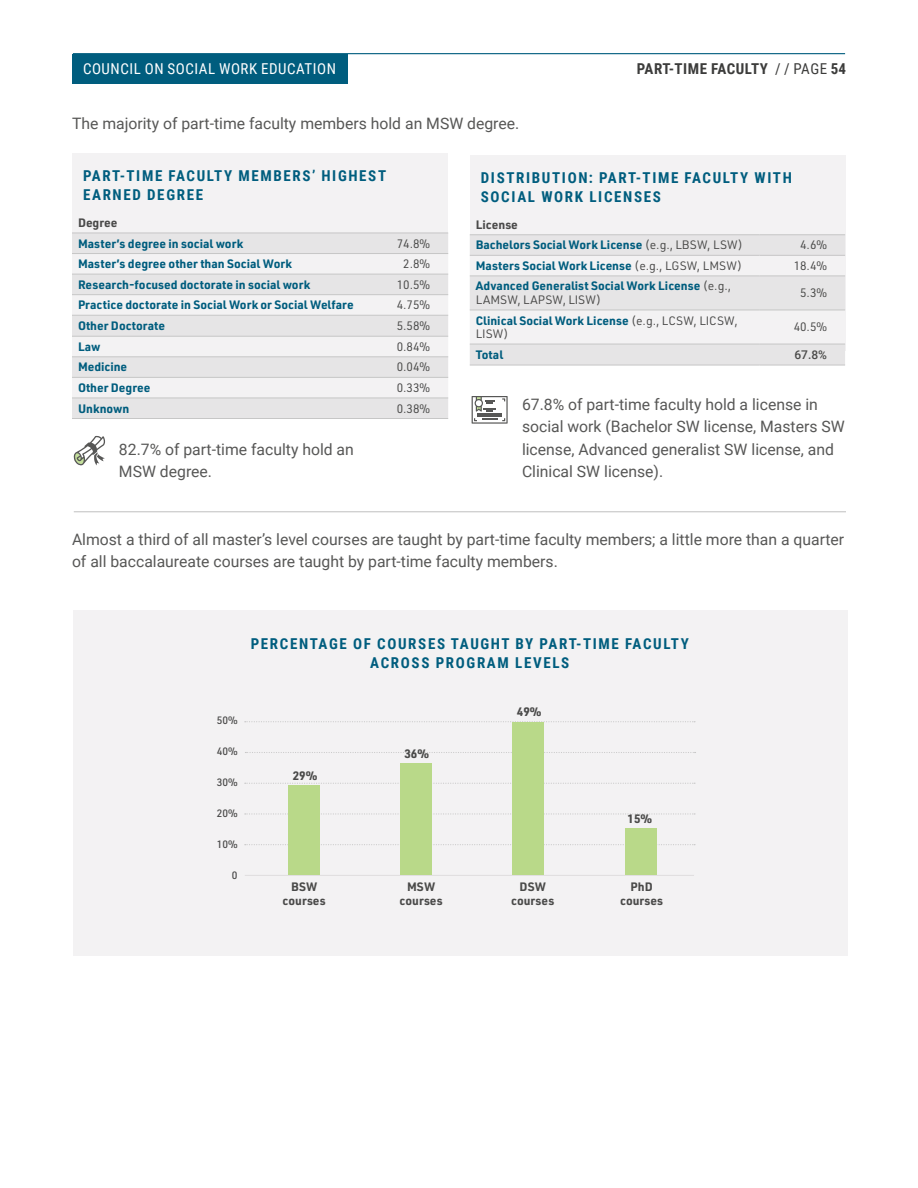
<style>
.page{position:relative;width:918px;height:1188px;background:#fff}
.page>*{position:absolute;margin:0;border:0;box-sizing:border-box;transform-origin:0 0}
.t1{font:15.75px/22.5px "Roboto";color:#575756}
.t2{font:700 15px/18.8px "Roboto Condensed";letter-spacing:.11em;color:#005d7e}
.t3{font:15px "Roboto Condensed";letter-spacing:.035em;color:#fff}
.t4{font:700 15px "Roboto Condensed";letter-spacing:.035em;color:#3c3c3b}
.t5{font:700 12px/13.5px "URWDIN";color:#005d7e}
.t6{font:12px "URWDIN";color:#4a4a49}
.t7{font:700 12px/13.5px "URWDIN";color:#4a4a49;text-align:center}
.t8{font:500 12px "Roboto";color:#4a4a49}
.t9{font:500 10.5px "URWDIN";color:#4a4a49}
.s1{font-weight:400}
.s2{color:#4a4a49}
.s3{font-weight:400;color:#4a4a49}
</style>
<div class="page">
<div style="left:72px;top:54px;width:275px;height:30px;background:#005d7e"></div>
<hr style="left:73px;top:53px;width:772px;height:1px;background:#005d7e">
<div style="left:72px;top:153px;width:375px;height:195px;background:#f3f2f3"></div>
<svg style="left:73px;top:436px;width:32px;height:30px"></svg>
<svg style="left:472px;top:396px;width:36px;height:28px"></svg>
<div style="left:72px;top:234px;width:376px;height:184px;background:#e6e5e6"></div>
<svg style="left:72px;top:254px;width:376px;height:144px"></svg>
<hr style="left:72px;top:233px;width:315px;height:1px;background:#c6c6c6">
<hr style="left:387px;top:233px;width:61px;height:1px;background:#c6c6c6">
<hr style="left:72px;top:253px;width:315px;height:1px;background:#c6c6c6">
<hr style="left:387px;top:253px;width:61px;height:1px;background:#c6c6c6">
<hr style="left:72px;top:274px;width:315px;height:1px;background:#c6c6c6">
<hr style="left:387px;top:274px;width:61px;height:1px;background:#c6c6c6">
<hr style="left:72px;top:294px;width:315px;height:1px;background:#c6c6c6">
<hr style="left:387px;top:294px;width:61px;height:1px;background:#c6c6c6">
<hr style="left:72px;top:315px;width:315px;height:1px;background:#c6c6c6">
<hr style="left:387px;top:315px;width:61px;height:1px;background:#c6c6c6">
<hr style="left:72px;top:336px;width:315px;height:1px;background:#c6c6c6">
<hr style="left:387px;top:336px;width:61px;height:1px;background:#c6c6c6">
<hr style="left:72px;top:356px;width:315px;height:1px;background:#c6c6c6">
<hr style="left:387px;top:356px;width:61px;height:1px;background:#c6c6c6">
<hr style="left:72px;top:377px;width:315px;height:1px;background:#c6c6c6">
<hr style="left:387px;top:377px;width:61px;height:1px;background:#c6c6c6">
<hr style="left:72px;top:398px;width:315px;height:1px;background:#c6c6c6">
<hr style="left:387px;top:398px;width:61px;height:1px;background:#c6c6c6">
<hr style="left:72px;top:418px;width:315px;height:1px;background:#c6c6c6">
<hr style="left:387px;top:418px;width:61px;height:1px;background:#c6c6c6">
<div style="left:470px;top:155px;width:375px;height:195px;background:#f3f2f3"></div>
<div style="left:470px;top:235px;width:375px;height:130px;background:#e6e5e6"></div>
<svg style="left:470px;top:256px;width:375px;height:88px"></svg>
<hr style="left:470px;top:234px;width:290px;height:1px;background:#c6c6c6">
<hr style="left:760px;top:234px;width:85px;height:1px;background:#c6c6c6">
<hr style="left:470px;top:255px;width:290px;height:1px;background:#c6c6c6">
<hr style="left:760px;top:255px;width:85px;height:1px;background:#c6c6c6">
<hr style="left:470px;top:276px;width:290px;height:1px;background:#c6c6c6">
<hr style="left:760px;top:276px;width:85px;height:1px;background:#c6c6c6">
<hr style="left:470px;top:310px;width:290px;height:1px;background:#c6c6c6">
<hr style="left:760px;top:310px;width:85px;height:1px;background:#c6c6c6">
<hr style="left:470px;top:344px;width:290px;height:1px;background:#c6c6c6">
<hr style="left:760px;top:344px;width:85px;height:1px;background:#c6c6c6">
<hr style="left:470px;top:365px;width:290px;height:1px;background:#c6c6c6">
<hr style="left:760px;top:365px;width:85px;height:1px;background:#c6c6c6">
<hr style="left:74px;top:511px;width:772px;height:1px;background:#c6c6c6">
<div style="left:74px;top:610px;width:774px;height:346px;background:#f3f2f3"></div>
<svg style="left:245px;top:721px;width:450px;height:1px"></svg>
<svg style="left:245px;top:783px;width:450px;height:1px"></svg>
<svg style="left:245px;top:813px;width:450px;height:2px"></svg>
<svg style="left:245px;top:844px;width:450px;height:1px"></svg>
<hr style="left:245px;top:875px;width:449px;height:1px;background:#e1dfe0">
<svg style="left:245px;top:752px;width:451px;height:1px"></svg>
<div style="left:625px;top:828px;width:32px;height:47px;background:#b9d989"></div>
<div style="left:512px;top:722px;width:32px;height:153px;background:#b9d989"></div>
<div style="left:400px;top:763px;width:32px;height:112px;background:#b9d989"></div>
<div style="left:288px;top:785px;width:32px;height:90px;background:#b9d989"></div>
<p class="t3" style="left:83px;top:58px;width:254px">COUNCIL ON SOCIAL WORK EDUCATION</p>
<p class="t4" style="left:637px;top:58px;width:211px">PART-TIME FACULTY <span class="s1">/ / PAGE</span> 54</p>
<h1 class="t1" style="left:72px;top:111px;width:449px">The majority of part-time faculty members hold an MSW degree.</h1>
<p class="t2" style="left:83px;top:166px;width:305px">PART-TIME FACULTY MEMBERS’ HIGHEST<br>EARNED DEGREE</p>
<p class="t2" style="left:481px;top:168px;width:313px">DISTRIBUTION: PART-TIME FACULTY WITH<br>SOCIAL WORK LICENSES</p>
<p class="t5" style="left:476px;top:214px;width:269px;line-height:20.5px"><span class="s2">License<br></span>Bachelors Social Work License <span class="s3">(e.g., LBSW, LSW)</span></p>
<p class="t7" style="left:78px;top:215px;width:41px">Degree</p>
<p class="t5" style="left:78px;top:236px;width:167px">Master’s degree in social work</p>
<p class="t6" style="left:397px;top:235px;width:35px">74.8%</p>
<p class="t5" style="left:78px;top:257px;width:215px">Master’s degree other than Social Work</p>
<p class="t6" style="left:403px;top:256px;width:28px">2.8%</p>
<p class="t5" style="left:78px;top:277px;width:234px">Research-focused doctorate in social work</p>
<p class="t6" style="left:397px;top:276px;width:35px">10.5%</p>
<p class="t5" style="left:78px;top:298px;width:277px">Practice doctorate in Social Work or Social Welfare</p>
<p class="t6" style="left:397px;top:297px;width:35px">4.75%</p>
<p class="t5" style="left:78px;top:318px;width:89px">Other Doctorate</p>
<p class="t6" style="left:397px;top:318px;width:35px">5.58%</p>
<p class="t5" style="left:78px;top:339px;width:24px">Law</p>
<p class="t6" style="left:397px;top:339px;width:35px">0.84%</p>
<p class="t5" style="left:78px;top:360px;width:51px">Medicine</p>
<p class="t6" style="left:397px;top:359px;width:35px">0.04%</p>
<p class="t5" style="left:78px;top:380px;width:74px">Other Degree</p>
<p class="t6" style="left:397px;top:380px;width:35px">0.33%</p>
<p class="t5" style="left:78px;top:401px;width:53px">Unknown</p>
<p class="t6" style="left:397px;top:400px;width:35px">0.38%</p>
<p class="t6" style="left:800px;top:237px;width:28px">4.6%</p>
<p class="t5" style="left:476px;top:258px;width:268px">Masters Social Work License <span class="s3">(e.g., LGSW, LMSW)</span></p>
<p class="t6" style="left:794px;top:258px;width:35px">18.4%</p>
<p class="t5" style="left:476px;top:279px;width:257px">Advanced Generalist Social Work License <span class="s3">(e.g.,<br>LAMSW, LAPSW, LISW)</span></p>
<p class="t6" style="left:800px;top:285px;width:28px">5.3%</p>
<p class="t5" style="left:476px;top:313px;width:263px">Clinical Social Work License <span class="s3">(e.g., LCSW, LICSW,<br>LISW)</span></p>
<p class="t6" style="left:794px;top:319px;width:35px">40.5%</p>
<p class="t5" style="left:476px;top:347px;width:29px">Total</p>
<p class="t8" style="left:794px;top:346px;width:34px">67.8%</p>
<h1 class="t1" style="left:522px;top:392px;width:324px">67.8% of part-time faculty hold a license in social work (Bachelor SW license, Masters SW license, Advanced generalist SW license, and Clinical SW license).</h1>
<h1 class="t1" style="left:119px;top:437px;width:236px">82.7% of part-time faculty hold an<br>MSW degree.</h1>
<h1 class="t1" style="left:72px;top:527px;width:774px">Almost a third of all master’s level courses are taught by part-time faculty members; a little more than a quarter of all baccalaureate courses are taught by part-time faculty members.</h1>
<p class="t2" style="left:251px;top:634px;width:440px;text-align:center">PERCENTAGE OF COURSES TAUGHT BY PART-TIME FACULTY<br>ACROSS PROGRAM LEVELS</p>
<p class="t9" style="left:217px;top:713px;width:22px">50%</p>
<p class="t9" style="left:217px;top:744px;width:22px">40%</p>
<p class="t9" style="left:217px;top:775px;width:22px">30%</p>
<p class="t9" style="left:217px;top:806px;width:22px">20%</p>
<p class="t9" style="left:217px;top:837px;width:22px">10%</p>
<p class="t9" style="left:232px;top:868px;width:7px">0</p>
<p class="t7" style="left:293px;top:769px;width:26px">29%</p>
<p class="t7" style="left:404px;top:746px;width:26px">36%</p>
<p class="t7" style="left:517px;top:704px;width:26px">49%</p>
<p class="t7" style="left:628px;top:811px;width:26px">15%</p>
<p class="t7" style="left:283px;top:880px;width:45px">BSW courses</p>
<p class="t7" style="left:400px;top:880px;width:45px">MSW courses</p>
<p class="t7" style="left:511px;top:880px;width:45px">DSW courses</p>
<p class="t7" style="left:620px;top:880px;width:45px">PhD courses</p>
</div>
